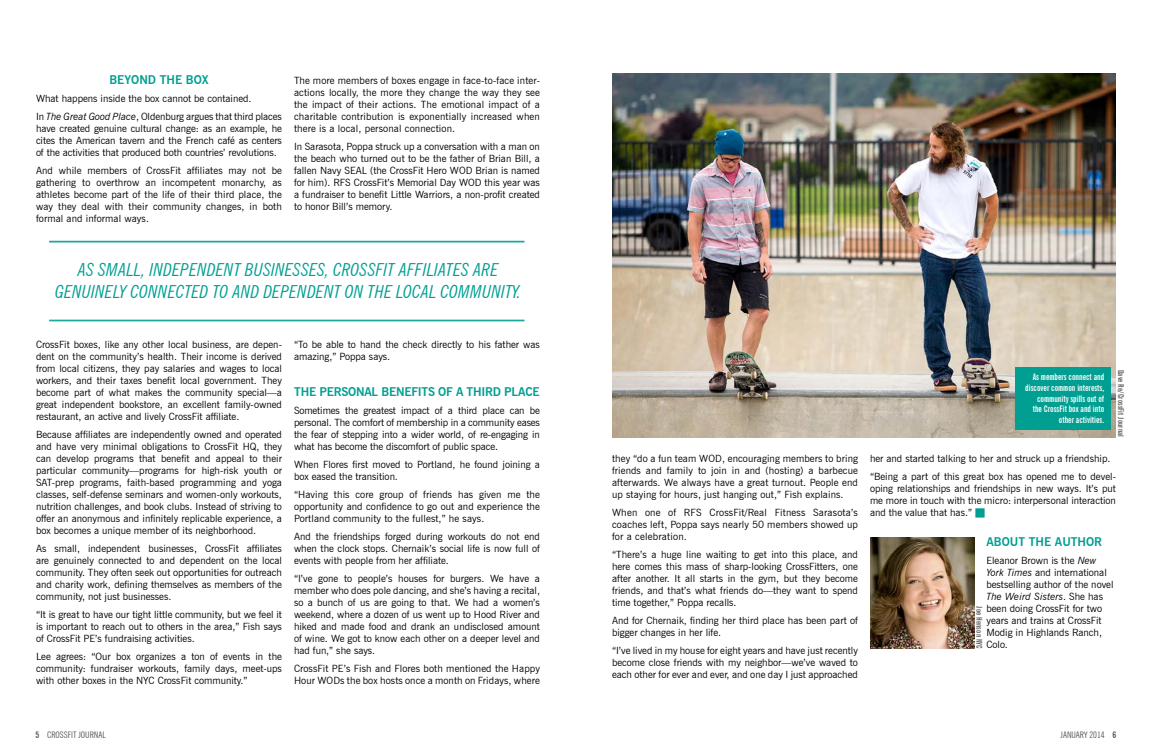
<style>
.page{position:relative;width:1152px;height:756px;background:#fff}
.page>*{position:absolute;margin:0;border:0;box-sizing:border-box;transform-origin:0 0}
.t1{font:italic condensed 18px/21.6px "News Gothic BT";letter-spacing:.01em;color:#009f92;text-align:center}
.t2{font:700 12px "News Gothic BT";letter-spacing:-.02em;color:#009f92}
.t3{font:700 12px "News Gothic BT";color:#009f92}
.t4{font:10px/12px "News Gothic BT";color:#000;text-align:justify}
.t5{font:700 extra-condensed 9px/10.8px "News Gothic BT";color:#fff;text-align:right}
.t6{font:condensed 9px "News Gothic BT";color:#58595b}
.t7{font:700 extra-condensed 8px "News Gothic BT";letter-spacing:.02em;color:#58595b}
.s1{font-style:italic}
.s2{color:#009f92}
.s3{font-weight:700}
</style>
<div class="page">
<img style="left:612px;top:74px;width:504px;height:363px">
<hr style="left:49px;top:241px;width:475px;height:1px;background:#009f92">
<hr style="left:49px;top:242px;width:475px;height:1px;background:#009f92">
<hr style="left:49px;top:320px;width:475px;height:1px;background:#009f92">
<hr style="left:49px;top:321px;width:475px;height:1px;background:#009f92">
<img style="left:870px;top:538px;width:104px;height:111px">
<div style="left:1015px;top:367px;width:95px;height:62px;background:#009f92"></div>
<p class="t3" style="left:109px;top:72px;width:101px">BEYOND THE BOX</p>
<p class="t4" style="left:36px;top:89px;width:248px;line-height:18px">What happens inside the box cannot be contained.<br>In <span class="s1">The Great Good Place</span>, Oldenburg argues that third places</p>
<p class="t4" style="left:36px;top:122px;width:247px">have created genuine cultural change: as an example, he cites the American tavern and the French café as centers of the activities that produced both countries’ revolutions.</p>
<p class="t4" style="left:36px;top:164px;width:247px">And while members of CrossFit affiliates may not be gathering to overthrow an incompetent monarchy, as athletes become part of the life of their third place, the way they deal with their community changes, in both formal and informal ways.</p>
<p class="t4" style="left:294px;top:74px;width:248px">The more members of boxes engage in face-to-face inter&shy;actions locally, the more they change the way they see the impact of their actions. The emotional impact of a charitable contribution is exponentially increased when there is a local, personal connection.</p>
<p class="t4" style="left:294px;top:140px;width:248px">In Sarasota, Poppa struck up a conversation with a man on the beach who turned out to be the father of Brian Bill, a fallen Navy SEAL (the CrossFit Hero WOD Brian is named for him). RFS CrossFit’s Memorial Day WOD this year was a fundraiser to benefit Little Warriors, a non-profit created to honor Bill’s memory.</p>
<h1 class="t1" style="left:55px;top:259px;width:467px">AS SMALL, INDEPENDENT BUSINESSES, CROSSFIT AFFILIATES ARE<br>GENUINELY CONNECTED TO AND DEPENDENT ON THE LOCAL COMMUNITY.</h1>
<p class="t4" style="left:36px;top:338px;width:248px">CrossFit boxes, like any other local business, are depen&shy;dent on the community’s health. Their income is derived from local citizens, they pay salaries and wages to local workers, and their taxes benefit local government. They become part of what makes the community special—a great independent bookstore, an excellent family-owned restaurant, an active and lively CrossFit affiliate.</p>
<p class="t4" style="left:36px;top:428px;width:248px">Because affiliates are independently owned and operated and have very minimal obligations to CrossFit HQ, they can develop programs that benefit and appeal to their particular community—programs for high-risk youth or SAT-prep programs, faith-based programming and yoga classes, self-defense seminars and women-only workouts, nutrition challenges, and book clubs. Instead of striving to offer an anonymous and infinitely replicable experience, a box becomes a unique member of its neighborhood.</p>
<p class="t4" style="left:36px;top:542px;width:248px">As small, independent businesses, CrossFit affiliates are genuinely connected to and dependent on the local community. They often seek out opportunities for outreach and charity work, defining themselves as members of the community, not just businesses.</p>
<p class="t4" style="left:36px;top:608px;width:248px">“It is great to have our tight little community, but we feel it is important to reach out to others in the area,” Fish says of CrossFit PE’s fundraising activities.</p>
<p class="t4" style="left:36px;top:650px;width:248px">Lee agrees: “Our box organizes a ton of events in the community: fundraiser workouts, family days, meet-ups with other boxes in the NYC CrossFit community.”</p>
<p class="t4" style="left:294px;top:338px;width:247px">“To be able to hand the check directly to his father was amazing,” Poppa says.</p>
<p class="t2" style="left:294px;top:384px;width:247px">THE PERSONAL BENEFITS OF A THIRD PLACE</p>
<p class="t4" style="left:294px;top:404px;width:247px">Sometimes the greatest impact of a third place can be personal. The comfort of membership in a community eases the fear of stepping into a wider world, of re-engaging in what has become the discomfort of public space.</p>
<p class="t4" style="left:294px;top:458px;width:248px">When Flores first moved to Portland, he found joining a box eased the transition.</p>
<p class="t4" style="left:294px;top:488px;width:248px">“Having this core group of friends has given me the opportunity and confidence to go out and experience the Portland community to the fullest,” he says.</p>
<p class="t4" style="left:294px;top:530px;width:248px">And the friendships forged during workouts do not end when the clock stops. Chernaik’s social life is now full of events with people from her affiliate.</p>
<p class="t4" style="left:294px;top:572px;width:248px">“I’ve gone to people’s houses for burgers. We have a member who does pole dancing, and she’s having a recital, so a bunch of us are going to that. We had a women’s weekend, where a dozen of us went up to Hood River and hiked and made food and drank an undisclosed amount of wine. We got to know each other on a deeper level and had fun,” she says.</p>
<p class="t4" style="left:294px;top:662px;width:248px">CrossFit PE’s Fish and Flores both mentioned the Happy<br>Hour WODs the box hosts once a month on Fridays, where</p>
<p class="t4" style="left:612px;top:452px;width:248px">they “do a fun team WOD, encouraging members to bring friends and family to join in and (hosting) a barbecue afterwards. We always have a great turnout. People end up staying for hours, just hanging out,” Fish explains.</p>
<p class="t4" style="left:612px;top:506px;width:248px">When one of RFS CrossFit/Real Fitness Sarasota’s coaches left, Poppa says nearly 50 members showed up for a celebration.</p>
<p class="t4" style="left:612px;top:548px;width:248px">“There’s a huge line waiting to get into this place, and here comes this mass of sharp-looking CrossFitters, one after another. It all starts in the gym, but they become friends, and that’s what friends do—they want to spend time together,” Poppa recalls.</p>
<p class="t4" style="left:612px;top:614px;width:248px">And for Chernaik, finding her third place has been part of bigger changes in her life.</p>
<p class="t4" style="left:612px;top:644px;width:248px">“I’ve lived in my house for eight years and have just recently become close friends with my neighbor—we’ve waved to each other for ever and ever, and one day I just approached</p>
<p class="t5" style="left:1025px;top:371px;width:80px">As members connect and discover common interests, community spills out of<br>the CrossFit box and into other activities.</p>
<p class="t7" style="left:1126px;top:370px;width:69px;rotate:90deg">Dave Re/CrossFit Journal</p>
<p class="t4" style="left:870px;top:449px;width:247px;line-height:18px">her and started talking to her and struck up a friendship. “Being a part of this great box has opened me to devel-</p>
<p class="t4" style="left:870px;top:482px;width:248px">oping relationships and friendships in new ways. It’s put me more in touch with the micro: interpersonal interaction and the value that has.” <span class="s2">■</span></p>
<p class="t3" style="left:986px;top:534px;width:117px">ABOUT THE AUTHOR</p>
<p class="t4" style="left:986px;top:554px;width:129px;text-align:left">Eleanor Brown is the <span class="s1">New<br>York Times</span> and international bestselling author of the novel<br><span class="s1">The Weird Sisters</span>. She has been doing CrossFit for two years and trains at CrossFit<br>Modig in Highlands Ranch,<br>Colo.</p>
<p class="t7" style="left:984px;top:606px;width:44px;rotate:90deg">Joe Henson NYC</p>
<p class="t6" style="left:36px;top:729px;width:72px"><span class="s3">5</span> CROSSFIT JOURNAL</p>
<p class="t6" style="left:1061px;top:729px;width:57px">JANUARY 2014 <span class="s3">6</span></p>
</div>
